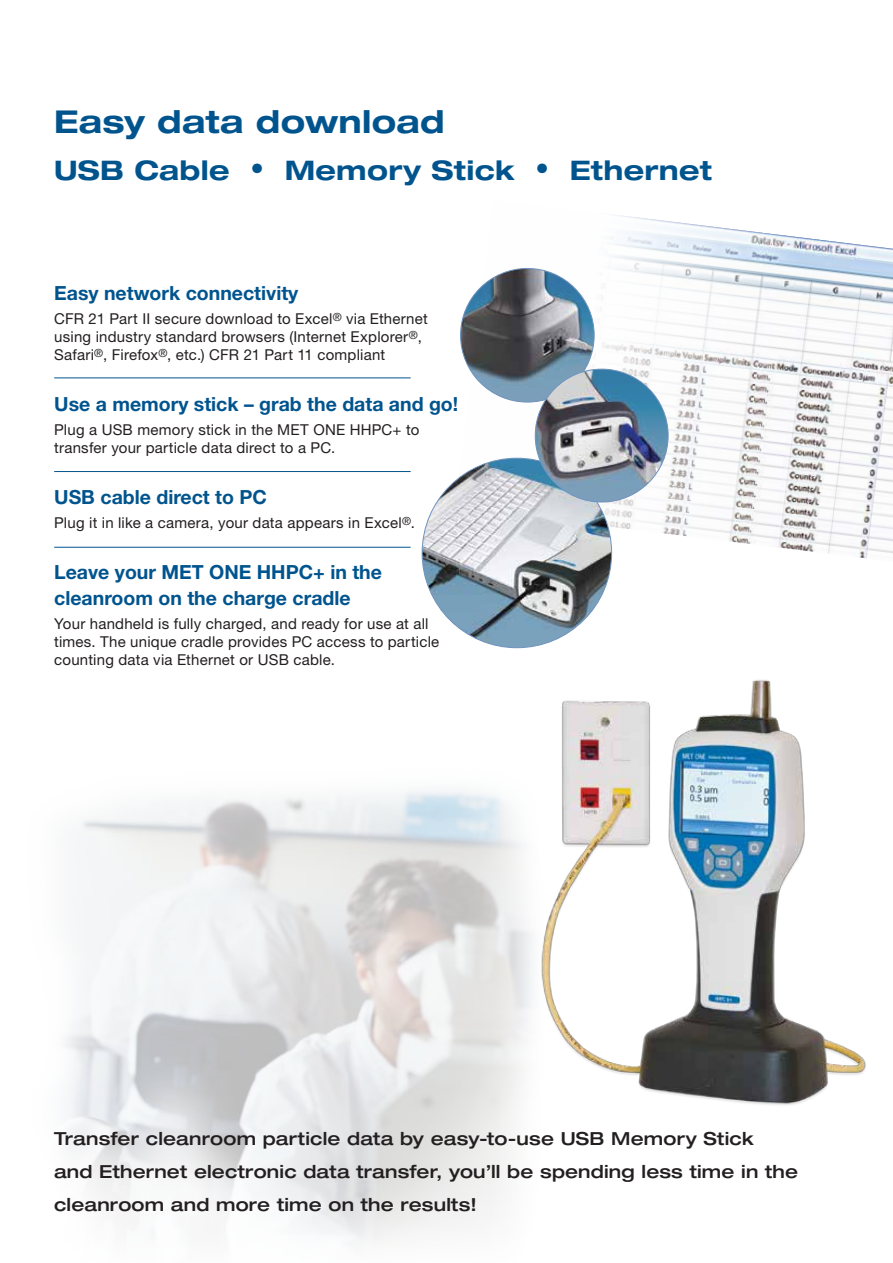
<style>
.page{position:relative;width:893px;height:1263px;background:#fff}
.page>*{position:absolute;margin:0;border:0;box-sizing:border-box;transform-origin:0 0}
.t1{font:italic 700 expanded 31.5px "Helvetica Neue LT Std";letter-spacing:.01em;color:#00548e}
.t2{font:700 expanded 27px "Helvetica Neue LT Std";letter-spacing:.01em;color:#00548e}
.t3{font:700 19.5px/25.5px "Helvetica Neue LT Std";color:#00548e}
.t4{font:500 expanded 18px/33px "Helvetica Neue LT Std";letter-spacing:.01em;color:#231f20}
.t5{font:15px/18px "Helvetica Neue LT Std";letter-spacing:.015em;color:#231f20}
</style>
<div class="page">
<img style="left:456px;top:215px;width:437px;height:343px">
<img style="left:65px;top:790px;width:454px;height:451px">
<img style="left:422px;top:458px;width:190px;height:190px;border-radius:95px">
<img style="left:461px;top:268px;width:133px;height:134px;border-radius:67px">
<hr style="left:54px;top:377px;width:357px;height:1px;background:#00548e">
<hr style="left:54px;top:471px;width:357px;height:1px;background:#00548e">
<hr style="left:54px;top:547px;width:357px;height:1px;background:#00548e">
<img style="left:519px;top:680px;width:347px;height:425px">
<img style="left:535px;top:369px;width:133px;height:133px;border-radius:66px">
<h1 class="t1" style="left:54px;top:102px;width:392px">Easy data download</h1>
<h2 class="t2" style="left:54px;top:153px;width:659px">USB Cable • Memory Stick • Ethernet</h2>
<h3 class="t3" style="left:54px;top:280px;width:246px">Easy network connectivity</h3>
<p class="t5" style="left:54px;top:310px;width:375px">CFR 21 Part II secure download to Excel<sup>®</sup> via Ethernet using industry standard browsers (Internet Explorer<sup>®</sup>,<br>Safari<sup>®</sup>, Firefox<sup>®</sup>, etc.) CFR 21 Part 11 compliant</p>
<h3 class="t3" style="left:54px;top:391px;width:406px">Use a memory stick – grab the data and go!</h3>
<p class="t5" style="left:54px;top:421px;width:367px">Plug a USB memory stick in the MET ONE HHPC+ to transfer your particle data direct to a PC.</p>
<h3 class="t3" style="left:54px;top:484px;width:214px">USB cable direct to PC</h3>
<p class="t5" style="left:54px;top:514px;width:362px">Plug it in like a camera, your data appears in Excel<sup>®</sup>.</p>
<h3 class="t3" style="left:54px;top:559px;width:329px">Leave your MET ONE HHPC+ in the cleanroom on the charge cradle</h3>
<p class="t5" style="left:54px;top:614px;width:387px">Your handheld is fully charged, and ready for use at all times. The unique cradle provides PC access to particle counting data via Ethernet or USB cable.</p>
<p class="t4" style="left:54px;top:1122px;width:745px">Transfer cleanroom particle data by easy-to-use USB Memory Stick<br>and Ethernet electronic data transfer, you’ll be spending less time in the cleanroom and more time on the results!</p>
</div>
